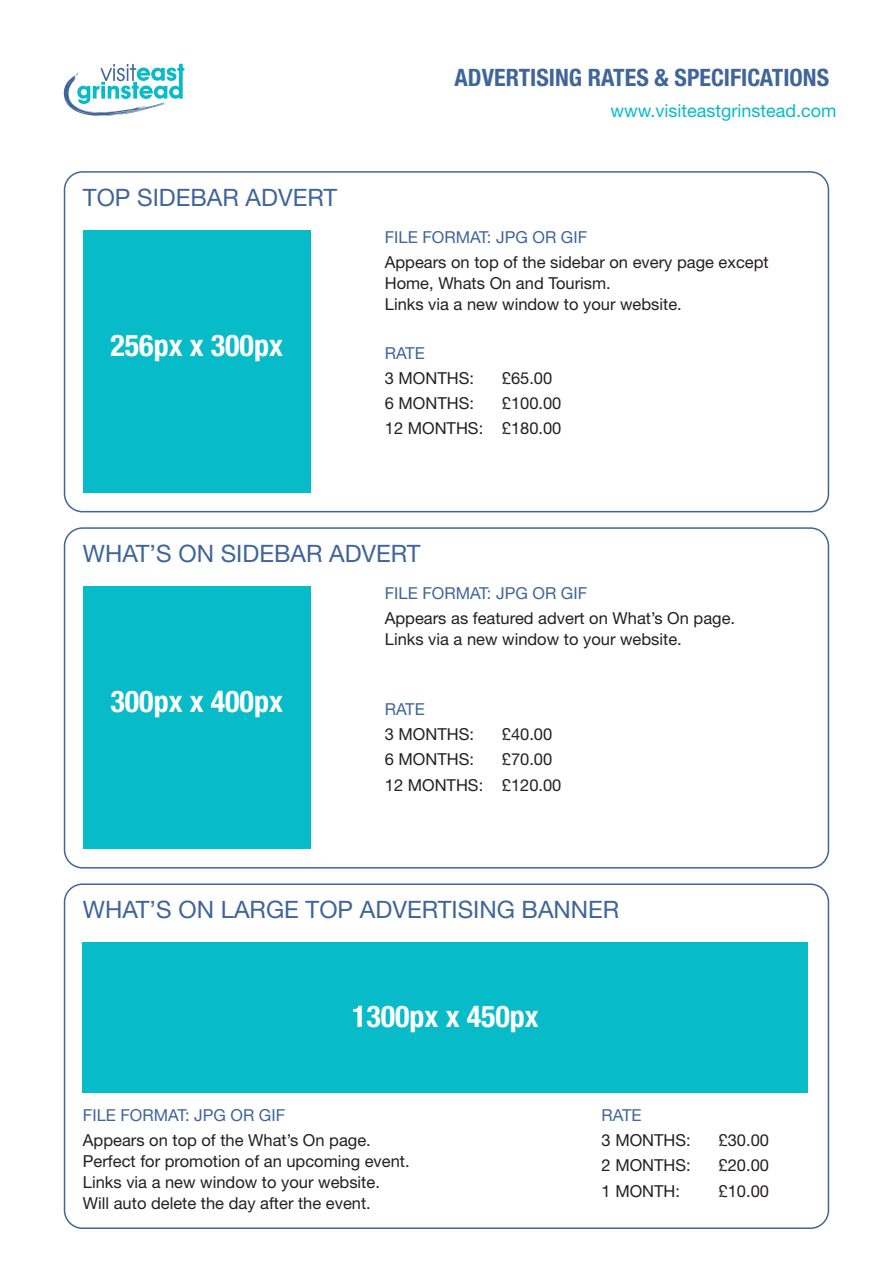
<style>
.page{position:relative;width:893px;height:1263px;background:#fff}
.page>*{position:absolute;margin:0;border:0;box-sizing:border-box;transform-origin:0 0}
.t1{font:700 condensed 30px "Helvetica Neue";color:#fff}
.t2{font:24px "Helvetica Neue";color:#3f6599}
.t3{font:700 condensed 24px "Helvetica Neue";color:#3f6599}
.t4{font:18px "Helvetica Neue";color:#08bbc9}
.t5{font:16.5px/21px "Helvetica Neue";color:#231f20}
.t6{font:16.5px "Helvetica Neue";color:#3f6599}
</style>
<div class="page">
<svg style="left:64px;top:64px;width:120px;height:52px"></svg>
<div style="left:64px;top:883px;width:765px;height:346px;border:2px solid #3f6599;border-radius:18px"></div>
<div style="left:83px;top:942px;width:725px;height:151px;background:#08bbc9"></div>
<div style="left:64px;top:171px;width:765px;height:341px;border:2px solid #3f6599;border-radius:18px"></div>
<div style="left:64px;top:527px;width:765px;height:341px;border:2px solid #3f6599;border-radius:18px"></div>
<div style="left:83px;top:230px;width:227px;height:263px;background:#08bbc9"></div>
<div style="left:83px;top:586px;width:227px;height:263px;background:#08bbc9"></div>
<h2 class="t2" style="left:83px;top:183px;width:256px">TOP SIDEBAR ADVERT</h2>
<h1 class="t1" style="left:111px;top:327px;width:174px">256px x 300px</h1>
<h2 class="t3" style="left:455px;top:63px;width:376px">ADVERTISING RATES &amp; SPECIFICATIONS</h2>
<p class="t4" style="left:611px;top:100px;width:227px">www.visiteastgrinstead.com</p>
<p class="t6" style="left:385px;top:227px;width:204px">FILE FORMAT: JPG OR GIF</p>
<p class="t5" style="left:385px;top:251px;width:385px">Appears on top of the sidebar on every page except<br>Home, Whats On and Tourism.<br>Links via a new window to your website.</p>
<p class="t6" style="left:385px;top:343px;width:42px">RATE</p>
<p class="t5" style="left:385px;top:367px;width:91px">3 MONTHS:</p>
<p class="t5" style="left:502px;top:367px;width:52px">£65.00</p>
<p class="t5" style="left:385px;top:392px;width:91px">6 MONTHS:</p>
<p class="t5" style="left:385px;top:390px;width:178px;line-height:25.2px;text-align:right">£100.00<br>12 MONTHS: £180.00</p>
<h2 class="t2" style="left:83px;top:539px;width:339px">WHAT’S ON SIDEBAR ADVERT</h2>
<h1 class="t1" style="left:111px;top:683px;width:174px">300px x 400px</h1>
<p class="t6" style="left:385px;top:583px;width:204px">FILE FORMAT: JPG OR GIF</p>
<p class="t5" style="left:385px;top:607px;width:352px">Appears as featured advert on What’s On page.<br>Links via a new window to your website.</p>
<p class="t6" style="left:385px;top:699px;width:42px">RATE</p>
<p class="t5" style="left:385px;top:723px;width:91px">3 MONTHS:</p>
<p class="t5" style="left:502px;top:723px;width:52px">£40.00</p>
<p class="t5" style="left:385px;top:749px;width:91px">6 MONTHS:</p>
<p class="t5" style="left:385px;top:746px;width:178px;line-height:25.2px;text-indent:117px">£70.00<br>12 MONTHS: £120.00</p>
<h2 class="t2" style="left:83px;top:895px;width:538px">WHAT’S ON LARGE TOP ADVERTISING BANNER</h2>
<h1 class="t1" style="left:352px;top:998px;width:188px">1300px x 450px</h1>
<p class="t6" style="left:83px;top:1105px;width:204px">FILE FORMAT: JPG OR GIF</p>
<p class="t5" style="left:83px;top:1129px;width:328px">Appears on top of the What’s On page.<br>Perfect for promotion of an upcoming event.<br>Links via a new window to your website.<br>Will auto delete the day after the event.</p>
<p class="t6" style="left:602px;top:1105px;width:42px">RATE</p>
<p class="t5" style="left:602px;top:1129px;width:91px">3 MONTHS:</p>
<p class="t5" style="left:719px;top:1129px;width:52px">£30.00</p>
<p class="t5" style="left:602px;top:1155px;width:91px">2 MONTHS:</p>
<p class="t5" style="left:719px;top:1155px;width:52px">£20.00</p>
<p class="t5" style="left:602px;top:1180px;width:80px">1 MONTH:</p>
<p class="t5" style="left:719px;top:1180px;width:52px">£10.00</p>
</div>
